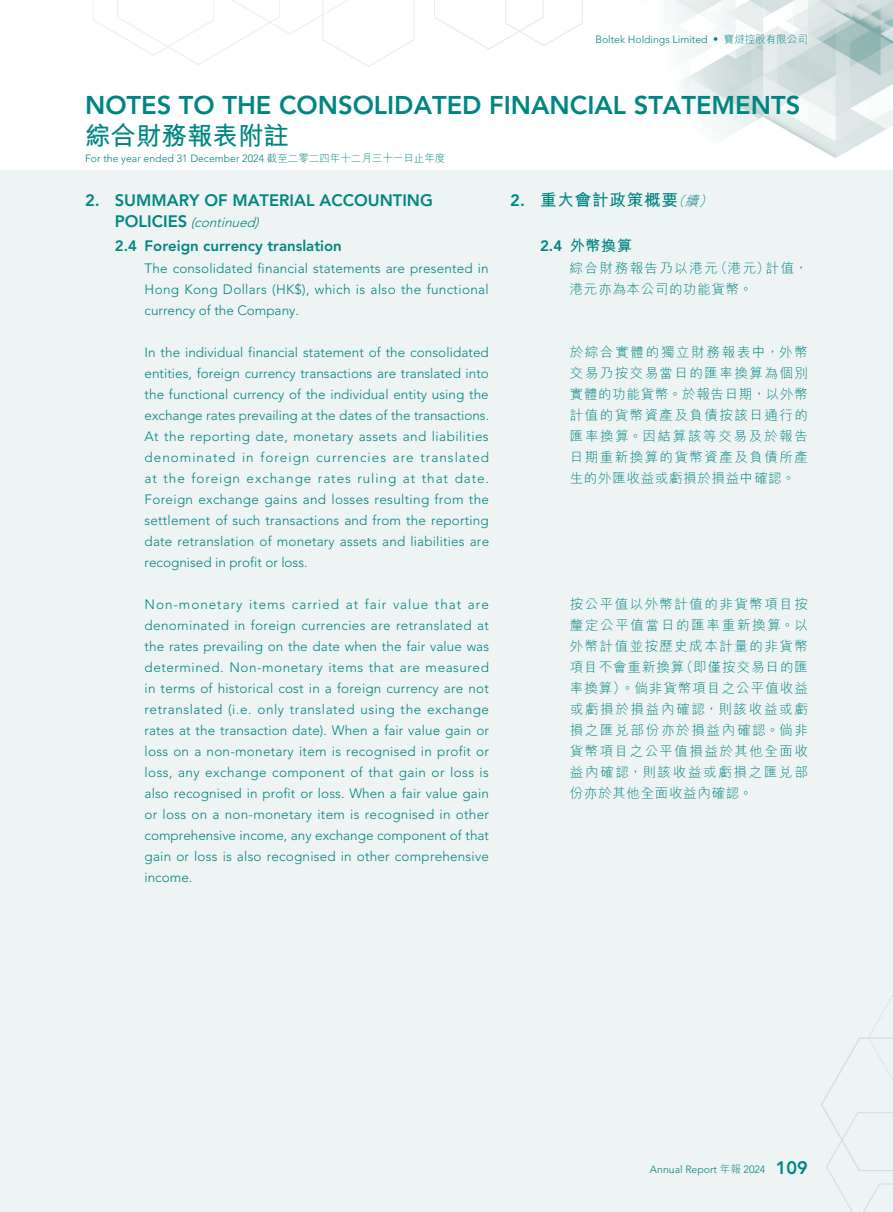
<style>
.page{position:relative;width:893px;height:1212px;background:#fff}
.page>*{position:absolute;margin:0;border:0;box-sizing:border-box;transform-origin:0 0}
.t1{font:800 25.5px "Avenir LT Std";color:#008682}
.t2{font:700 25.5px "M Hei HK";color:#008682}
.t3{font:800 16.5px "Avenir LT Std";color:#008682}
.t4{font:700 16.5px "M Hei HK";letter-spacing:.05em;color:#008682}
.t5{font:800 15px "Avenir LT Std";color:#008682}
.t6{font:700 15px "M Hei HK";color:#008682}
.t7{font:300 13.5px/21px "Avenir LT Std";letter-spacing:.015em;color:#008682;text-align:justify}
.t8{font:300 13.5px/21px "M Hei HK";letter-spacing:.11em;color:#008682;text-align:justify}
.t9{font:300 13.5px/21px "M Hei HK";letter-spacing:.08em;color:#008682}
.t10{font:italic 300 13.5px "Avenir LT Std";color:#008682}
.t11{font:300 10.5px "Avenir LT Std";color:#008682}
.s1{font-family:"M Hei HK"}
.s2{font-family:"Avenir LT Std";font-weight:800}
.s3{font-weight:300;font-style:italic;font-size:13.5px}
.s4{font-weight:800;font-style:normal;font-size:16.5px}
.s5{font-weight:800;font-size:18px}
</style>
<div class="page">
<img style="left:93px;top:0;width:800px;height:158px">
<div style="left:0;top:170px;width:893px;height:1042px;background:#eef3f3"></div>
<p class="t11" style="left:595px;top:34px;width:214px">Boltek Holdings Limited <span class="s1">• 寶燵控股有限公司</span></p>
<h1 class="t1" style="left:85px;top:90px;width:717px">NOTES TO THE CONSOLIDATED FINANCIAL STATEMENTS</h1>
<h1 class="t2" style="left:85px;top:117px;width:205px">綜合財務報表附註</h1>
<p class="t11" style="left:85px;top:152px;width:362px">For the year ended 31 December 2024 <span class="s1">截至二零二四年十二月三十一日止年度</span></p>
<p class="t4" style="left:510px;top:188px;width:207px"><span class="s2">2.</span> 重大會計政策概要<span class="s3">（續）</span></p>
<p class="t6" style="left:540px;top:235px;width:94px"><span class="s2">2.4</span> 外幣換算</p>
<p class="t9" style="left:570px;top:257px;width:240px">綜合財務報告乃以港元（港元）計值，港元亦為本公司的功能貨幣。</p>
<p class="t3" style="left:85px;top:191px;width:349px">2. SUMMARY OF MATERIAL ACCOUNTING</p>
<p class="t10" style="left:115px;top:214px;width:149px"><span class="s4">P O L I C I E S</span> (continued)</p>
<p class="t5" style="left:115px;top:237px;width:228px">2.4 Foreign currency translation</p>
<p class="t7" style="left:145px;top:258px;width:346px">The consolidated financial statements are presented in Hong Kong Dollars (HK$), which is also the functional currency of the Company.</p>
<p class="t7" style="left:145px;top:342px;width:346px">In the individual financial statement of the consolidated entities, foreign currency transactions are translated into the functional currency of the individual entity using the exchange rates prevailing at the dates of the transactions.<br>At the reporting date, monetary assets and liabilities denominated in foreign currencies are translated at the foreign exchange rates ruling at that date.<br>Foreign exchange gains and losses resulting from the settlement of such transactions and from the reporting date retranslation of monetary assets and liabilities are recognised in profit or loss.</p>
<p class="t7" style="left:145px;top:594px;width:346px">Non-monetary items carried at fair value that are denominated in foreign currencies are retranslated at the rates prevailing on the date when the fair value was determined. Non-monetary items that are measured in terms of historical cost in a foreign currency are not retranslated (i.e. only translated using the exchange rates at the transaction date). When a fair value gain or loss on a non-monetary item is recognised in profit or loss, any exchange component of that gain or loss is also recognised in profit or loss. When a fair value gain or loss on a non-monetary item is recognised in other comprehensive income, any exchange component of that gain or loss is also recognised in other comprehensive income.</p>
<p class="t8" style="left:570px;top:341px;width:240px">於綜合實體的獨立財務報表中，外幣交易乃按交易當日的匯率換算為個別實體的功能貨幣。於報告日期，以外幣計值的貨幣資產及負債按該日通行的匯率換算。因結算該等交易及於報告日期重新換算的貨幣資產及負債所產生的外匯收益或虧損於損益中確認。</p>
<p class="t8" style="left:570px;top:593px;width:240px">按公平值以外幣計值的非貨幣項目按釐定公平值當日的匯率重新換算。以外幣計值並按歷史成本計量的非貨幣項目不會重新換算（即僅按交易日的匯率換算）。倘非貨幣項目之公平值收益或虧損於損益內確認，則該收益或虧損之匯兌部份亦於損益內確認。倘非貨幣項目之公平值損益於其他全面收益內確認，則該收益或虧損之匯兌部份亦於其他全面收益內確認。</p>
<p class="t11" style="left:650px;top:1163px;width:159px">Annual Report <span class="s1">年報</span> 2024 <span class="s5">109</span></p>
</div>
